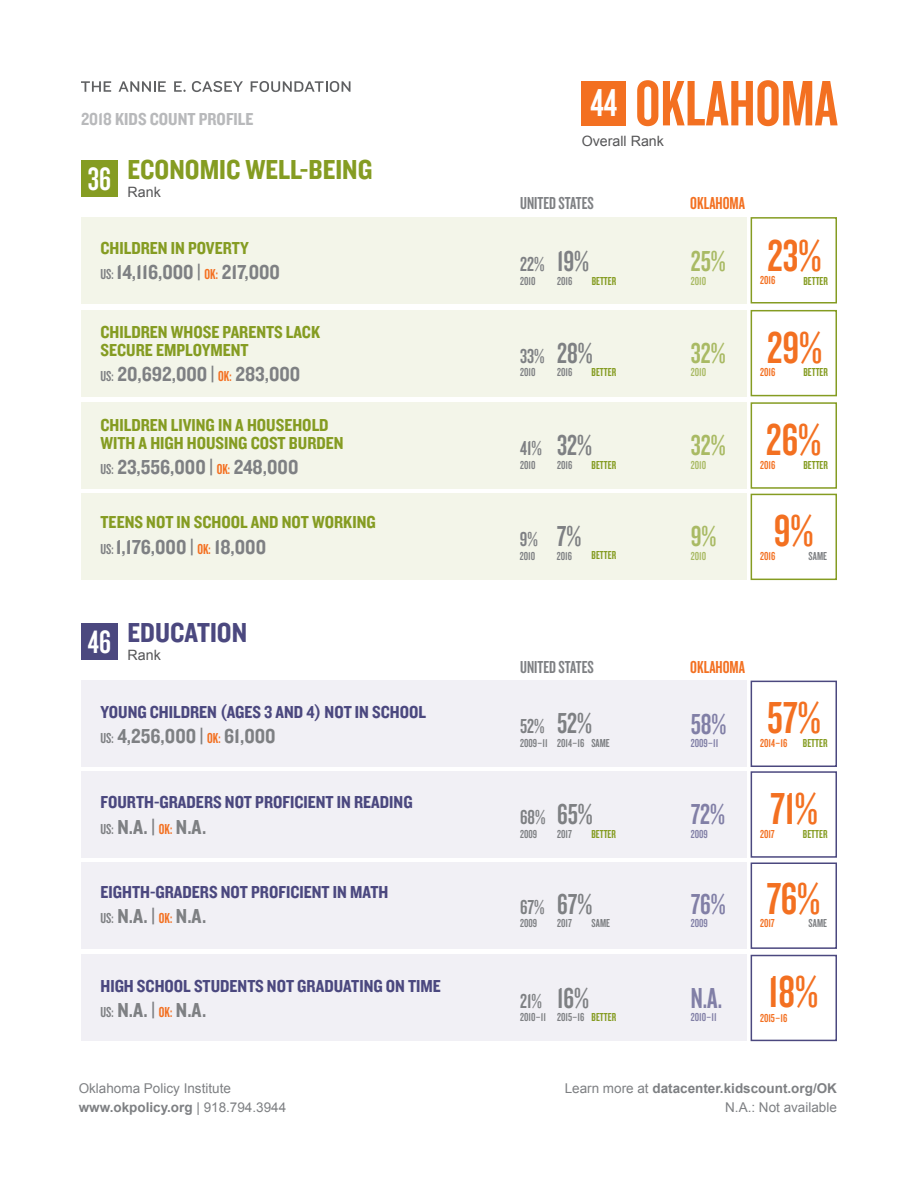
<style>
.page{position:relative;width:918px;height:1188px;background:#fff}
.page>*{position:absolute;margin:0;border:0;box-sizing:border-box;transform-origin:0 0}
.t1{font:66.75px "Knockout HTF48 Featherweight";color:#f37021}
.t2{font:46.5px "Knockout HTF48 Featherweight";color:#f37021}
.t3{font:33.75px "Knockout HTF48 Featherweight";color:#fff}
.t4{font:30px "Knockout HTF48 Featherweight";color:#7e8083}
.t5{font:30px "Knockout HTF48 Featherweight";color:#817fa6}
.t6{font:30px "Knockout HTF48 Featherweight";color:#a9ba64}
.t7{font:28.5px "Knockout HTF50 Welterweight";color:#859c22}
.t8{font:28.5px "Knockout HTF50 Welterweight";color:#4b487f}
.t9{font:21px "Knockout HTF50 Welterweight";color:#7e8083}
.t10{font:21px "Knockout HTF48 Featherweight";color:#7e8083}
.t11{font:18px "Knockout HTF50 Welterweight";color:#4b487f}
.t12{font:18px/18px "Knockout HTF50 Welterweight";color:#859c22}
.t13{font:18px "Knockout HTF48 Featherweight";color:#7e8083}
.t14{font:18px "Knockout HTF50 Welterweight";color:#b8b9bb}
.t15{font:18px "Knockout HTF48 Featherweight";color:#f37021}
.t16{font:14.25px "Arial";color:#555557}
.t17{font:13.5px/19.5px "Arial";color:#7e8083}
.t18{font:12px "Knockout HTF48 Featherweight";color:#7e8083}
.t19{font:12px "Knockout HTF48 Featherweight";color:#859c22}
.t20{font:12px "Knockout HTF48 Featherweight";color:#f37021}
.t21{font:12px "Knockout HTF48 Featherweight";color:#817fa6}
.t22{font:12px "Knockout HTF48 Featherweight";color:#a9ba64}
.s1{font-family:"Knockout HTF48 Featherweight";font-size:15px}
.s2{font-family:"Knockout HTF48 Featherweight";font-size:15px;color:#f37021}
.s3{font-size:40.5px;color:#fff}
.s4{font-weight:700}
</style>
<div class="page">
<div style="left:81px;top:217px;width:666px;height:87px;background:#f3f5e9"></div>
<div style="left:81px;top:310px;width:666px;height:86px;background:#f3f5e9"></div>
<div style="left:81px;top:402px;width:666px;height:87px;background:#f3f5e9"></div>
<div style="left:81px;top:494px;width:666px;height:86px;background:#f3f5e9"></div>
<div style="left:751px;top:217px;width:86px;height:87px;border:2px solid #859c22"></div>
<div style="left:751px;top:310px;width:86px;height:86px;border:2px solid #859c22"></div>
<div style="left:751px;top:402px;width:86px;height:87px;border:2px solid #859c22"></div>
<div style="left:751px;top:494px;width:86px;height:86px;border:2px solid #859c22"></div>
<div style="left:751px;top:681px;width:86px;height:86px;border:2px solid #4b487f"></div>
<div style="left:751px;top:862px;width:86px;height:87px;border:2px solid #4b487f"></div>
<div style="left:751px;top:771px;width:86px;height:87px;border:2px solid #4b487f"></div>
<div style="left:751px;top:955px;width:86px;height:86px;border:2px solid #4b487f"></div>
<div style="left:81px;top:681px;width:666px;height:86px;background:#f1f0f5"></div>
<div style="left:81px;top:771px;width:666px;height:87px;background:#f1f0f5"></div>
<div style="left:81px;top:862px;width:666px;height:87px;background:#f1f0f5"></div>
<div style="left:81px;top:955px;width:666px;height:86px;background:#f1f0f5"></div>
<div style="left:81px;top:160px;width:37px;height:37px;background:#859c22"></div>
<div style="left:81px;top:623px;width:37px;height:37px;background:#4b487f"></div>
<div style="left:582px;top:81px;width:44px;height:44px;background:#f37021"></div>
<svg style="left:81px;top:81px;width:30px;height:11px"></svg>
<svg style="left:119px;top:81px;width:47px;height:11px"></svg>
<svg style="left:174px;top:81px;width:12px;height:11px"></svg>
<svg style="left:192px;top:81px;width:51px;height:11px"></svg>
<svg style="left:251px;top:81px;width:99px;height:11px"></svg>
<p class="t14" style="left:81px;top:110px;width:174px">2018 KIDS COUNT PROFILE</p>
<h3 class="t3" style="left:88px;top:161px;width:25px">36</h3>
<h3 class="t7" style="left:128px;top:155px;width:246px">ECONOMIC WELL-BEING</h3>
<p class="t16" style="left:128px;top:183px;width:35px">Rank</p>
<p class="t12" style="left:100px;top:240px;width:150px">CHILDREN IN POVERTY</p>
<p class="t9" style="left:100px;top:262px;width:181px"><span class="s1">US:</span> 14,116,000 | <span class="s2">OK:</span> 217,000</p>
<p class="t12" style="left:100px;top:324px;width:221px">CHILDREN WHOSE PARENTS LACK<br>SECURE EMPLOYMENT</p>
<p class="t9" style="left:100px;top:364px;width:201px"><span class="s1">US:</span> 20,692,000 | <span class="s2">OK:</span> 283,000</p>
<p class="t12" style="left:100px;top:416px;width:245px">CHILDREN LIVING IN A HOUSEHOLD<br>WITH A HIGH HOUSING COST BURDEN</p>
<p class="t9" style="left:100px;top:456px;width:199px"><span class="s1">US:</span> 23,556,000 | <span class="s2">OK:</span> 248,000</p>
<p class="t12" style="left:100px;top:514px;width:277px">TEENS NOT IN SCHOOL AND NOT WORKING</p>
<p class="t9" style="left:100px;top:536px;width:167px"><span class="s1">US:</span> 1,176,000 | <span class="s2">OK:</span> 18,000</p>
<h3 class="t3" style="left:88px;top:624px;width:25px">46</h3>
<h3 class="t8" style="left:128px;top:618px;width:121px">EDUCATION</h3>
<p class="t16" style="left:128px;top:645px;width:35px">Rank</p>
<p class="t11" style="left:100px;top:702px;width:327px">YOUNG CHILDREN (AGES 3 AND 4) NOT IN SCHOOL</p>
<p class="t9" style="left:100px;top:725px;width:177px"><span class="s1">US:</span> 4,256,000 | <span class="s2">OK:</span> 61,000</p>
<p class="t11" style="left:100px;top:793px;width:314px">FOURTH-GRADERS NOT PROFICIENT IN READING</p>
<p class="t9" style="left:100px;top:816px;width:107px"><span class="s1">US:</span> N.A. | <span class="s2">OK:</span> N.A.</p>
<p class="t11" style="left:100px;top:883px;width:289px">EIGHTH-GRADERS NOT PROFICIENT IN MATH</p>
<p class="t9" style="left:100px;top:906px;width:107px"><span class="s1">US:</span> N.A. | <span class="s2">OK:</span> N.A.</p>
<p class="t11" style="left:100px;top:976px;width:342px">HIGH SCHOOL STUDENTS NOT GRADUATING ON TIME</p>
<p class="t9" style="left:100px;top:999px;width:107px"><span class="s1">US:</span> N.A. | <span class="s2">OK:</span> N.A.</p>
<h1 class="t1" style="left:590px;top:70px;width:249px"><span class="s3">44</span> OKLAHOMA</h1>
<p class="t16" style="left:582px;top:132px;width:84px">Overall Rank</p>
<p class="t13" style="left:520px;top:194px;width:75px">UNITED STATES</p>
<p class="t10" style="left:520px;top:254px;width:26px">22%</p>
<p class="t18" style="left:520px;top:275px;width:17px">2010</p>
<h3 class="t4" style="left:557px;top:246px;width:34px">19%</h3>
<p class="t18" style="left:557px;top:275px;width:17px">2016</p>
<p class="t19" style="left:592px;top:275px;width:26px">BETTER</p>
<p class="t10" style="left:520px;top:345px;width:26px">33%</p>
<p class="t18" style="left:520px;top:366px;width:17px">2010</p>
<h3 class="t4" style="left:557px;top:338px;width:37px">28%</h3>
<p class="t18" style="left:557px;top:366px;width:17px">2016</p>
<p class="t19" style="left:592px;top:366px;width:26px">BETTER</p>
<p class="t10" style="left:520px;top:438px;width:23px">41%</p>
<p class="t18" style="left:520px;top:459px;width:17px">2010</p>
<h3 class="t4" style="left:557px;top:430px;width:36px">32%</h3>
<p class="t18" style="left:557px;top:459px;width:17px">2016</p>
<p class="t19" style="left:592px;top:459px;width:26px">BETTER</p>
<p class="t10" style="left:520px;top:529px;width:19px">9%</p>
<p class="t18" style="left:520px;top:550px;width:17px">2010</p>
<h3 class="t4" style="left:557px;top:521px;width:26px">7%</h3>
<p class="t18" style="left:557px;top:550px;width:17px">2016</p>
<p class="t19" style="left:592px;top:549px;width:26px">BETTER</p>
<p class="t15" style="left:690px;top:194px;width:56px">OKLAHOMA</p>
<h3 class="t6" style="left:691px;top:246px;width:36px">25%</h3>
<p class="t22" style="left:691px;top:275px;width:17px">2010</p>
<h2 class="t2" style="left:768px;top:232px;width:56px">23%</h2>
<p class="t20" style="left:760px;top:274px;width:17px">2016</p>
<p class="t19" style="left:803px;top:275px;width:26px">BETTER</p>
<h3 class="t6" style="left:691px;top:338px;width:36px">32%</h3>
<p class="t22" style="left:691px;top:366px;width:17px">2010</p>
<h2 class="t2" style="left:767px;top:324px;width:57px">29%</h2>
<p class="t20" style="left:760px;top:366px;width:17px">2016</p>
<p class="t19" style="left:803px;top:366px;width:26px">BETTER</p>
<h3 class="t6" style="left:691px;top:430px;width:36px">32%</h3>
<p class="t22" style="left:691px;top:459px;width:17px">2010</p>
<h3 class="t6" style="left:691px;top:521px;width:27px">9%</h3>
<p class="t22" style="left:691px;top:550px;width:17px">2010</p>
<h2 class="t2" style="left:766px;top:416px;width:56px">26%</h2>
<p class="t20" style="left:760px;top:459px;width:17px">2016</p>
<p class="t19" style="left:803px;top:459px;width:26px">BETTER</p>
<h2 class="t2" style="left:774px;top:507px;width:41px">9%</h2>
<p class="t20" style="left:760px;top:550px;width:17px">2016</p>
<p class="t18" style="left:809px;top:550px;width:20px">SAME</p>
<p class="t13" style="left:520px;top:658px;width:75px">UNITED STATES</p>
<p class="t15" style="left:690px;top:658px;width:56px">OKLAHOMA</p>
<p class="t10" style="left:520px;top:716px;width:26px">52%</p>
<p class="t18" style="left:520px;top:737px;width:29px">2009–11</p>
<h3 class="t4" style="left:557px;top:708px;width:36px">52%</h3>
<p class="t18" style="left:557px;top:737px;width:29px">2014–16</p>
<p class="t18" style="left:591px;top:737px;width:20px">SAME</p>
<h3 class="t5" style="left:691px;top:709px;width:37px">58%</h3>
<p class="t21" style="left:691px;top:737px;width:29px">2009–11</p>
<h2 class="t2" style="left:767px;top:694px;width:55px">57%</h2>
<p class="t20" style="left:760px;top:737px;width:29px">2014–16</p>
<p class="t19" style="left:803px;top:737px;width:26px">BETTER</p>
<p class="t10" style="left:520px;top:807px;width:27px">68%</p>
<p class="t18" style="left:520px;top:828px;width:19px">2009</p>
<h3 class="t4" style="left:557px;top:799px;width:37px">65%</h3>
<p class="t18" style="left:557px;top:828px;width:16px">2017</p>
<p class="t19" style="left:591px;top:828px;width:26px">BETTER</p>
<h3 class="t5" style="left:691px;top:799px;width:36px">72%</h3>
<p class="t21" style="left:691px;top:828px;width:19px">2009</p>
<h2 class="t2" style="left:770px;top:785px;width:49px">71%</h2>
<p class="t20" style="left:760px;top:828px;width:16px">2017</p>
<p class="t19" style="left:803px;top:828px;width:26px">BETTER</p>
<p class="t10" style="left:520px;top:896px;width:26px">67%</p>
<p class="t18" style="left:520px;top:917px;width:19px">2009</p>
<h3 class="t4" style="left:557px;top:889px;width:37px">67%</h3>
<p class="t18" style="left:557px;top:917px;width:16px">2017</p>
<p class="t18" style="left:592px;top:917px;width:20px">SAME</p>
<h3 class="t5" style="left:691px;top:889px;width:36px">76%</h3>
<p class="t21" style="left:691px;top:917px;width:19px">2009</p>
<h2 class="t2" style="left:766px;top:875px;width:55px">76%</h2>
<p class="t20" style="left:760px;top:918px;width:16px">2017</p>
<p class="t18" style="left:809px;top:917px;width:20px">SAME</p>
<p class="t10" style="left:520px;top:990px;width:23px">21%</p>
<p class="t18" style="left:520px;top:1011px;width:27px">2010–11</p>
<h3 class="t4" style="left:557px;top:983px;width:33px">16%</h3>
<p class="t18" style="left:557px;top:1011px;width:29px">2015–16</p>
<p class="t19" style="left:592px;top:1011px;width:26px">BETTER</p>
<h3 class="t5" style="left:691px;top:983px;width:33px">N.A.</h3>
<p class="t21" style="left:691px;top:1011px;width:27px">2010–11</p>
<h2 class="t2" style="left:769px;top:969px;width:51px">18%</h2>
<p class="t20" style="left:760px;top:1012px;width:29px">2015–16</p>
<p class="t17" style="left:79px;top:1078px;width:209px">Oklahoma Policy Institute <span class="s4">www.okpolicy.org</span> | 918.794.3944</p>
<p class="t17" style="left:565px;top:1078px;width:274px;text-align:right">Learn more at <span class="s4">datacenter.kidscount.org/OK<br></span>N.A.: Not available</p>
</div>
